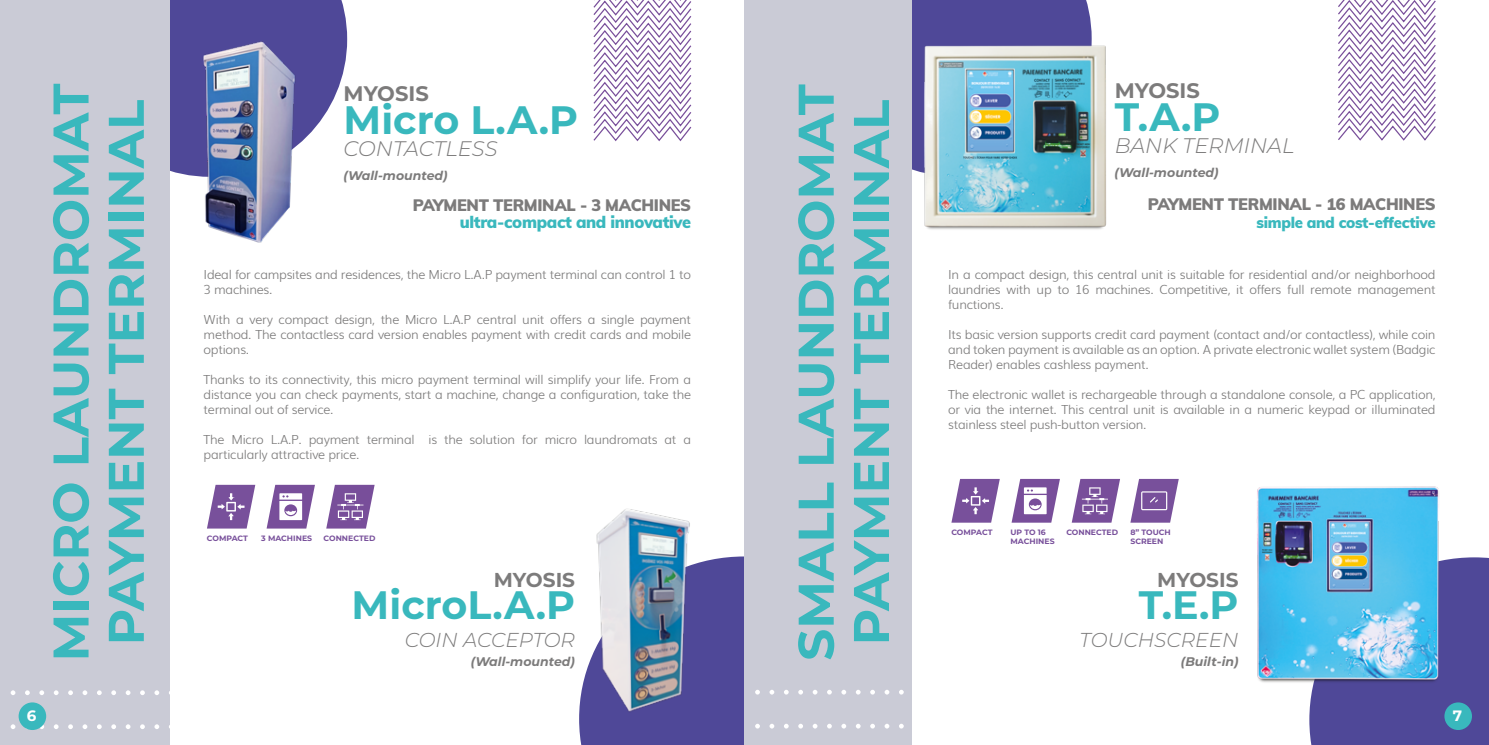
<style>
.page{position:relative;width:1489px;height:745px;background:#fff}
.page>*{position:absolute;margin:0;border:0;box-sizing:border-box;transform-origin:0 0}
.t1{font:700 50px/55.2px "Montserrat";color:#39b8bd;text-align:center}
.t2{font:700 39.62px "Montserrat";color:#39b8bd}
.t3{font:italic 300 21px "Montserrat";color:#7c7b7b}
.t4{font:700 21px "Montserrat";color:#7c7b7b}
.t5{font:italic 300 20.12px "Montserrat";color:#7c7b7b}
.t6{font:700 20.12px "Montserrat";color:#7c7b7b}
.t7{font:900 16.25px "Muli";letter-spacing:-.02em;color:#7c7b7b}
.t8{font:900 16.25px "Muli";letter-spacing:-.02em;color:#39b8bd}
.t9{font:900 15px "Muli";letter-spacing:-.02em;color:#39b8bd}
.t10{font:700 15px "Montserrat";color:#fff}
.t11{font:300 12.5px/15px "Muli";letter-spacing:-.02em;color:#7c7b7b;text-align:justify}
.t12{font:italic 700 12.5px "Montserrat";color:#7c7b7b}
.t13{font:700 7.75px/8.6px "Montserrat";color:#78509b}
</style>
<div class="page">
<div style="left:579px;top:556px;width:165px;height:188px;background:#4f4898"></div>
<svg style="left:170px;top:0;width:177px;height:175px;background:#625ba3"></svg>
<div style="left:0;top:0;width:170px;height:744px;background:#cacbd6"></div>
<svg style="left:154px;top:690px;width:5px;height:4px"></svg>
<svg style="left:154px;top:724px;width:5px;height:4px"></svg>
<svg style="left:140px;top:690px;width:5px;height:4px"></svg>
<svg style="left:140px;top:724px;width:5px;height:4px"></svg>
<svg style="left:126px;top:690px;width:4px;height:4px"></svg>
<svg style="left:126px;top:724px;width:4px;height:4px"></svg>
<svg style="left:111px;top:690px;width:5px;height:4px"></svg>
<svg style="left:111px;top:724px;width:5px;height:4px"></svg>
<svg style="left:97px;top:690px;width:5px;height:4px"></svg>
<svg style="left:97px;top:724px;width:5px;height:4px"></svg>
<svg style="left:83px;top:690px;width:4px;height:4px"></svg>
<svg style="left:83px;top:724px;width:4px;height:4px"></svg>
<svg style="left:68px;top:690px;width:5px;height:4px"></svg>
<svg style="left:68px;top:724px;width:5px;height:4px"></svg>
<svg style="left:54px;top:690px;width:5px;height:4px"></svg>
<svg style="left:54px;top:724px;width:5px;height:4px"></svg>
<svg style="left:39px;top:690px;width:5px;height:4px"></svg>
<svg style="left:39px;top:723px;width:5px;height:5px"></svg>
<svg style="left:25px;top:690px;width:5px;height:4px"></svg>
<svg style="left:11px;top:690px;width:4px;height:4px"></svg>
<svg style="left:11px;top:724px;width:4px;height:4px"></svg>
<svg style="left:593px;top:0;width:99px;height:142px"></svg>
<img style="left:185px;top:38px;width:152px;height:205px">
<img style="left:579px;top:509px;width:124px;height:209px">
<svg style="left:207px;top:484px;width:48px;height:44px"></svg>
<svg style="left:266px;top:484px;width:49px;height:44px"></svg>
<svg style="left:326px;top:484px;width:48px;height:44px"></svg>
<div style="left:912px;top:0;width:179px;height:33px;background:#4f4898"></div>
<div style="left:744px;top:0;width:168px;height:744px;background:#cacbd6"></div>
<svg style="left:899px;top:690px;width:4px;height:4px"></svg>
<svg style="left:899px;top:723px;width:4px;height:5px"></svg>
<svg style="left:884px;top:690px;width:5px;height:4px"></svg>
<svg style="left:884px;top:724px;width:5px;height:4px"></svg>
<svg style="left:870px;top:690px;width:5px;height:4px"></svg>
<svg style="left:870px;top:723px;width:5px;height:5px"></svg>
<svg style="left:856px;top:690px;width:4px;height:4px"></svg>
<svg style="left:856px;top:724px;width:4px;height:4px"></svg>
<svg style="left:841px;top:690px;width:5px;height:4px"></svg>
<svg style="left:841px;top:724px;width:5px;height:4px"></svg>
<svg style="left:827px;top:690px;width:4px;height:4px"></svg>
<svg style="left:827px;top:723px;width:4px;height:5px"></svg>
<svg style="left:812px;top:690px;width:5px;height:4px"></svg>
<svg style="left:812px;top:724px;width:5px;height:4px"></svg>
<svg style="left:798px;top:690px;width:5px;height:4px"></svg>
<svg style="left:798px;top:723px;width:5px;height:5px"></svg>
<svg style="left:784px;top:690px;width:4px;height:4px"></svg>
<svg style="left:784px;top:723px;width:4px;height:5px"></svg>
<svg style="left:769px;top:690px;width:5px;height:4px"></svg>
<svg style="left:769px;top:724px;width:5px;height:4px"></svg>
<svg style="left:755px;top:690px;width:5px;height:4px"></svg>
<svg style="left:755px;top:723px;width:5px;height:5px"></svg>
<svg style="left:1338px;top:0;width:98px;height:141px"></svg>
<div style="left:1309px;top:557px;width:179px;height:187px;background:#4f4898"></div>
<img style="left:912px;top:33px;width:195px;height:197px">
<img style="left:1257px;top:486px;width:192px;height:205px">
<svg style="left:951px;top:478px;width:48px;height:44px"></svg>
<svg style="left:1011px;top:478px;width:48px;height:44px"></svg>
<svg style="left:1072px;top:478px;width:47px;height:44px"></svg>
<div style="left:19px;top:702px;width:27px;height:27px;background:#39b8bd;border-radius:50%"></div>
<div style="left:1444px;top:702px;width:27px;height:27px;background:#39b8bd;border-radius:50%"></div>
<svg style="left:1130px;top:478px;width:48px;height:44px"></svg>
<h1 class="t1" style="left:41px;top:661px;width:579px;rotate:-90deg">MICRO LAUNDROMAT<br>PAYMENT TERMINAL</h1>
<h3 class="t4" style="left:343px;top:78px;width:87px">MYOSIS</h3>
<h2 class="t2" style="left:343px;top:92px;width:236px">Micro L.A.P</h2>
<h3 class="t3" style="left:343px;top:134px;width:155px">CONTACTLESS</h3>
<p class="t12" style="left:343px;top:166px;width:106px">(Wall-mounted)</p>
<h3 class="t7" style="left:413px;top:193px;width:280px">PAYMENT TERMINAL - 3 MACHINES</h3>
<h3 class="t8" style="left:460px;top:210px;width:233px">ultra-compact and innovative</h3>
<p class="t11" style="left:204px;top:266px;width:489px">Ideal for campsites and residences, the Micro L.A.P payment terminal can control 1 to<br>3 machines.</p>
<p class="t11" style="left:204px;top:311px;width:489px">With a very compact design, the Micro L.A.P central unit offers a single payment method. The contactless card version enables payment with credit cards and mobile options.</p>
<p class="t11" style="left:204px;top:371px;width:489px">Thanks to its connectivity, this micro payment terminal will simplify your life. From a distance you can check payments, start a machine, change a configuration, take the terminal out of service.</p>
<p class="t11" style="left:204px;top:431px;width:489px">The Micro L.A.P. payment terminal is the solution for micro laundromats at a particularly attractive price.</p>
<p class="t13" style="left:207px;top:533px;width:43px">COMPACT</p>
<p class="t13" style="left:261px;top:533px;width:52px">3 MACHINES</p>
<p class="t13" style="left:323px;top:533px;width:53px">CONNECTED</p>
<h3 class="t6" style="left:493px;top:565px;width:83px">MYOSIS</h3>
<h2 class="t2" style="left:351px;top:576px;width:225px">MicroL.A.P</h2>
<h3 class="t5" style="left:405px;top:626px;width:172px">COIN ACCEPTOR</h3>
<p class="t12" style="left:471px;top:652px;width:106px">(Wall-mounted)</p>
<h1 class="t1" style="left:785px;top:660px;width:577px;rotate:-90deg">SMALL LAUNDROMAT</h1>
<h1 class="t1" style="left:841px;top:645px;width:546px;rotate:-90deg">PAYMENT TERMINAL</h1>
<h3 class="t4" style="left:1114px;top:75px;width:87px">MYOSIS</h3>
<h2 class="t2" style="left:1114px;top:88px;width:107px">T.A.P</h2>
<h3 class="t3" style="left:1114px;top:131px;width:181px">BANK TERMINAL</h3>
<p class="t12" style="left:1114px;top:163px;width:106px">(Wall-mounted)</p>
<h3 class="t7" style="left:1147px;top:192px;width:289px">PAYMENT TERMINAL - 16 MACHINES</h3>
<p class="t9" style="left:1256px;top:211px;width:181px">simple and cost-effective</p>
<p class="t11" style="left:948px;top:266px;width:489px">In a compact design, this central unit is suitable for residential and/or neighborhood laundries with up to 16 machines. Competitive, it offers full remote management functions.</p>
<p class="t11" style="left:948px;top:326px;width:489px">Its basic version supports credit card payment (contact and/or contactless), while coin and token payment is available as an option. A private electronic wallet system (Badgic Reader) enables cashless payment.</p>
<p class="t11" style="left:948px;top:386px;width:489px">The electronic wallet is rechargeable through a standalone console, a PC application, or via the internet. This central unit is available in a numeric keypad or illuminated stainless steel push-button version.</p>
<p class="t13" style="left:951px;top:527px;width:43px">COMPACT</p>
<p class="t13" style="left:1010px;top:527px;width:46px">UP TO 16<br>MACHINES</p>
<p class="t13" style="left:1066px;top:527px;width:53px">CONNECTED</p>
<p class="t13" style="left:1130px;top:527px;width:42px">8” TOUCH<br>SCREEN</p>
<h3 class="t6" style="left:1157px;top:565px;width:83px">MYOSIS</h3>
<h2 class="t2" style="left:1138px;top:576px;width:101px">T.E.P</h2>
<h3 class="t5" style="left:1079px;top:626px;width:160px">TOUCHSCREEN</h3>
<p class="t12" style="left:1180px;top:652px;width:59px">(Built-in)</p>
<p class="t10" style="left:27px;top:704px;width:11px">6</p>
<p class="t10" style="left:1452px;top:704px;width:11px">7</p>
</div>
